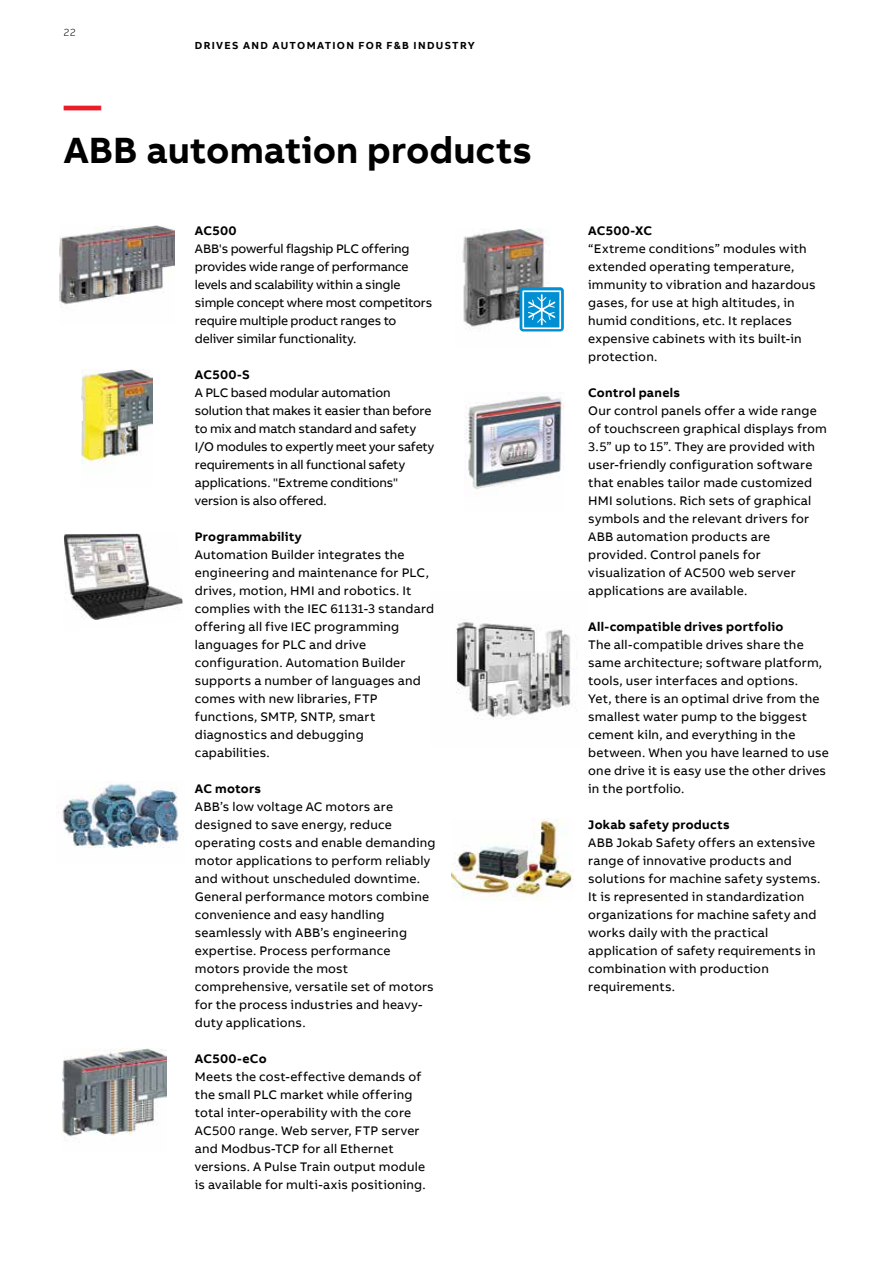
<style>
.page{position:relative;width:893px;height:1263px;background:#fff}
.page>*{position:absolute;margin:0;border:0;box-sizing:border-box;transform-origin:0 0}
.t1{font:700 37.5px "AB Bvoice";color:#000}
.t2{font:700 37.5px "AB Bvoice";color:#ed1c29}
.t3{font:12.75px/18px "AB Bvoice";letter-spacing:.015em;color:#000}
.t4{font:12.75px/18px "AB Bvoice";letter-spacing:-.01em;color:#000}
.t5{font:700 12.75px "AB Bvoice";letter-spacing:.02em;color:#000}
.t6{font:700 10.5px "AB Bvoice";letter-spacing:.125em;color:#000}
.t7{font:300 10.5px "AB Bvoice";color:#000}
</style>
<div class="page">
<img style="left:456px;top:622px;width:121px;height:98px">
<img style="left:464px;top:392px;width:100px;height:97px">
<img style="left:451px;top:819px;width:122px;height:81px">
<img style="left:58px;top:783px;width:121px;height:66px">
<img style="left:60px;top:225px;width:114px;height:84px">
<img style="left:64px;top:534px;width:119px;height:86px">
<img style="left:63px;top:1048px;width:103px;height:89px">
<img style="left:81px;top:369px;width:72px;height:102px">
<img style="left:462px;top:228px;width:89px;height:104px">
<div style="left:520px;top:287px;width:44px;height:44px;background:#008fd2;border-radius:4px"></div>
<svg style="left:522px;top:290px;width:40px;height:40px"></svg>
<p class="t7" style="left:64px;top:26px;width:13px">22</p>
<p class="t6" style="left:195px;top:39px;width:281px">DRIVES AND AUTOMATION FOR F&amp;B INDUSTRY</p>
<h1 class="t2" style="left:64px;top:81px;width:39px">—</h1>
<h1 class="t1" style="left:64px;top:126px;width:470px">ABB automation products</h1>
<p class="t5" style="left:195px;top:222px;width:43px">AC500</p>
<p class="t4" style="left:195px;top:240px;width:239px">ABB's powerful flagship PLC offering provides wide range of performance levels and scalability within a single simple concept where most competitors require multiple product ranges to deliver similar functionality.</p>
<p class="t5" style="left:195px;top:366px;width:56px">AC500-S</p>
<p class="t4" style="left:195px;top:384px;width:241px">A PLC based modular automation solution that makes it easier than before to mix and match standard and safety I/O modules to expertly meet your safety requirements in all functional safety applications. "Extreme conditions" version is also offered.</p>
<p class="t5" style="left:195px;top:528px;width:108px">Programmability</p>
<p class="t3" style="left:195px;top:546px;width:241px">Automation Builder integrates the engineering and maintenance for PLC, drives, motion, HMI and robotics. It complies with the IEC 61131-3 standard offering all five IEC programming languages for PLC and drive configuration. Automation Builder supports a number of languages and comes with new libraries, FTP functions, SMTP, SNTP, smart diagnostics and debugging capabilities.</p>
<p class="t5" style="left:195px;top:780px;width:68px">AC motors</p>
<p class="t3" style="left:195px;top:798px;width:242px">ABB’s low voltage AC motors are designed to save energy, reduce operating costs and enable demanding motor applications to perform reliably and without unscheduled downtime.<br>General performance motors combine convenience and easy handling seamlessly with ABB’s engineering expertise. Process performance motors provide the most comprehensive, versatile set of motors for the process industries and heavy&shy;duty applications.</p>
<p class="t5" style="left:195px;top:1051px;width:73px">AC500-eCo</p>
<p class="t3" style="left:195px;top:1068px;width:232px">Meets the cost-effective demands of the small PLC market while offering total inter-operability with the core AC500 range. Web server, FTP server and Modbus-TCP for all Ethernet versions. A Pulse Train output module is available for multi-axis positioning.</p>
<p class="t5" style="left:588px;top:222px;width:65px">AC500-XC</p>
<p class="t3" style="left:588px;top:240px;width:229px">“Extreme conditions” modules with extended operating temperature, immunity to vibration and hazardous gases, for use at high altitudes, in humid conditions, etc. It replaces expensive cabinets with its built-in protection.</p>
<p class="t5" style="left:588px;top:384px;width:93px">Control panels</p>
<p class="t3" style="left:588px;top:402px;width:240px">Our control panels offer a wide range of touchscreen graphical displays from 3.5” up to 15”. They are provided with user-friendly configuration software that enables tailor made customized HMI solutions. Rich sets of graphical symbols and the relevant drivers for ABB automation products are provided. Control panels for visualization of AC500 web server applications are available.</p>
<p class="t5" style="left:588px;top:618px;width:197px">All-compatible drives portfolio</p>
<p class="t3" style="left:588px;top:636px;width:242px">The all-compatible drives share the same architecture; software platform, tools, user interfaces and options.<br>Yet, there is an optimal drive from the smallest water pump to the biggest cement kiln, and everything in the between. When you have learned to use one drive it is easy use the other drives in the portfolio.</p>
<p class="t5" style="left:588px;top:816px;width:143px">Jokab safety products</p>
<p class="t3" style="left:588px;top:834px;width:234px">ABB Jokab Safety offers an extensive range of innovative products and solutions for machine safety systems.<br>It is represented in standardization organizations for machine safety and works daily with the practical application of safety requirements in combination with production requirements.</p>
</div>
